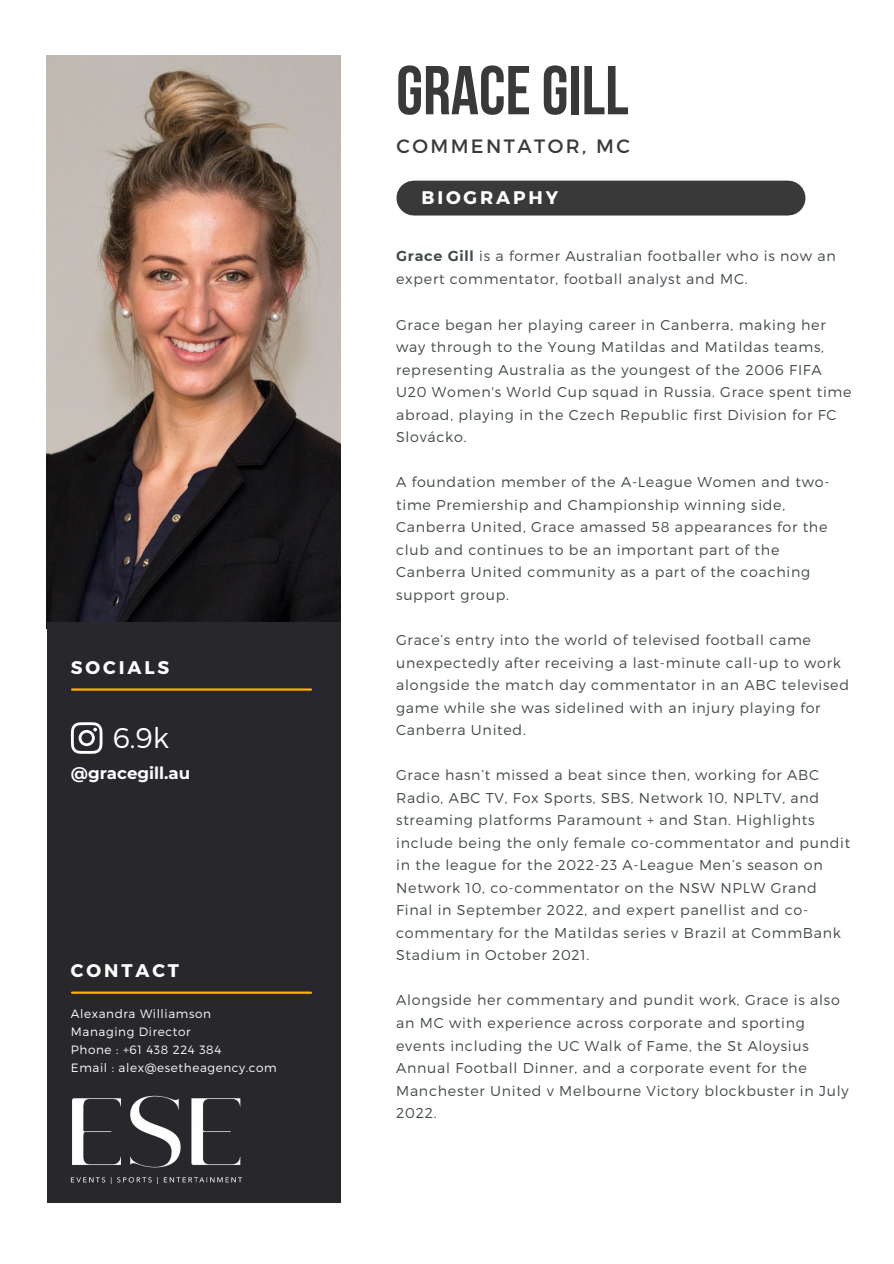
<style>
.page{position:relative;width:894px;height:1264px;background:#fff}
.page>*{position:absolute;margin:0;border:0;box-sizing:border-box;transform-origin:0 0}
.t1{font:69px "Bebas Neue Cyrillic";color:#393939}
.t2{font:300 28.5px "Montserrat";color:#fff}
.t3{font:19.35px "Montserrat";letter-spacing:.125em;color:#393939}
.t4{font:700 18.3px "Montserrat";letter-spacing:.16em;color:#fff}
.t5{font:700 16.65px "Montserrat";color:#fff}
.t6{font:300 14.25px/22.5px "Montserrat";letter-spacing:.05em;color:#414b49}
.t7{font:300 12px/18px "Montserrat";letter-spacing:.05em;color:#fff}
.s1{font-weight:700}
</style>
<div class="page">
<img style="left:47px;top:56px;width:293px;height:566px">
<div style="left:47px;top:622px;width:293px;height:580px;background:#28272c"></div>
<hr style="left:72px;top:991px;width:239px;height:2px;background:#ffb000">
<hr style="left:72px;top:688px;width:239px;height:2px;background:#ffb000">
<div style="left:414px;top:181px;width:373px;height:34px;background:#393939"></div>
<img style="left:72px;top:1095px;width:169px;height:71px">
<img style="left:71px;top:1166px;width:171px;height:18px">
<svg style="left:71px;top:722px;width:31px;height:31px"></svg>
<p class="t4" style="left:71px;top:655px;width:100px">SOCIALS</p>
<h2 class="t2" style="left:113px;top:719px;width:58px">6.9k</h2>
<p class="t5" style="left:71px;top:763px;width:121px">@gracegill.au</p>
<p class="t4" style="left:71px;top:958px;width:110px">CONTACT</p>
<p class="t7" style="left:71px;top:1004px;width:207px">Alexandra Williamson<br>Managing Director<br>Phone : +61 438 224 384<br>Email : alex@esetheagency.com</p>
<h1 class="t1" style="left:396px;top:62px;width:234px">GRACEGILL</h1>
<h3 class="t3" style="left:396px;top:134px;width:235px">COMMENTATOR, MC</h3>
<p class="t4" style="left:421px;top:185px;width:138px">BIOGRAPHY</p>
<p class="t6" style="left:396px;top:243px;width:441px;line-height:23.7px"><span class="s1">Grace Gill</span> is a former Australian footballer who is now an expert commentator, football analyst and MC.</p>
<p class="t6" style="left:396px;top:312px;width:456px">Grace began her playing career in Canberra, making her way through to the Young Matildas and Matildas teams, representing Australia as the youngest of the 2006 FIFA U20 Women's World Cup squad in Russia. Grace spent time abroad, playing in the Czech Republic first Division for FC Slovácko.</p>
<p class="t6" style="left:396px;top:470px;width:435px">A foundation member of the A-League Women and two&shy;time Premiership and Championship winning side, Canberra United, Grace amassed 58 appearances for the club and continues to be an important part of the Canberra United community as a part of the coaching support group.</p>
<p class="t6" style="left:396px;top:628px;width:454px">Grace’s entry into the world of televised football came unexpectedly after receiving a last-minute call-up to work alongside the match day commentator in an ABC televised game while she was sidelined with an injury playing for Canberra United.</p>
<p class="t6" style="left:396px;top:763px;width:455px">Grace hasn’t missed a beat since then, working for ABC Radio, ABC TV, Fox Sports, SBS, Network 10, NPLTV, and streaming platforms Paramount + and Stan. Highlights include being the only female co-commentator and pundit in the league for the 2022-23 A-League Men’s season on Network 10, co-commentator on the NSW NPLW Grand Final in September 2022, and expert panellist and co&shy;commentary for the Matildas series v Brazil at CommBank Stadium in October 2021.</p>
<p class="t6" style="left:396px;top:988px;width:453px">Alongside her commentary and pundit work, Grace is also an MC with experience across corporate and sporting events including the UC Walk of Fame, the St Aloysius Annual Football Dinner, and a corporate event for the Manchester United v Melbourne Victory blockbuster in July 2022.</p>
</div>
